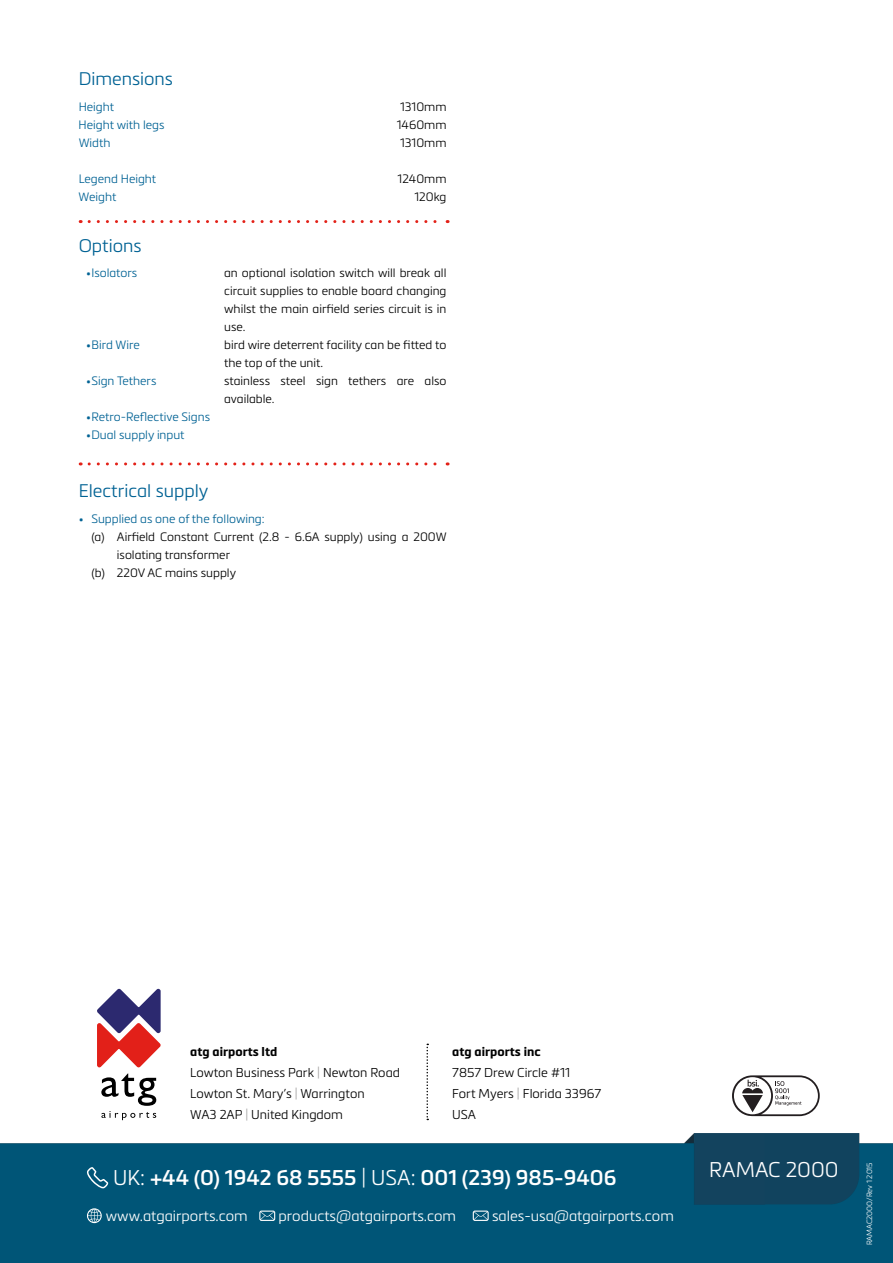
<style>
.page{position:relative;width:893px;height:1263px;background:#fff}
.page>*{position:absolute;margin:0;border:0;box-sizing:border-box;transform-origin:0 0}
.t1{font:600 21px "Metronic Pro";color:#fff}
.t2{font:300 21px "Metronic Pro";color:#fff}
.t3{font:300 18px "Metronic Pro";color:#006294}
.t4{font:300 14.55px "Metronic Pro";color:#fff}
.t5{font:300 12.75px "Metronic Pro";color:#000}
.t6{font:700 12.75px "Metronic Pro";color:#000}
.t7{font:300 12px/18px "Metronic Pro";color:#000}
.t8{font:300 12px "Metronic Pro";color:#006294}
.t9{font:300 7.5px "Metronic Pro";color:#fff}
.s1{color:#9b9a9a}
.s2{font-weight:300}
</style>
<div class="page">
<img style="left:0;top:1120px;width:893px;height:143px">
<svg style="left:87px;top:1208px;width:15px;height:15px"></svg>
<svg style="left:259px;top:1210px;width:16px;height:11px"></svg>
<svg style="left:473px;top:1210px;width:16px;height:11px"></svg>
<svg style="left:87px;top:1167px;width:21px;height:21px"></svg>
<svg style="left:426px;top:1044px;width:2px;height:76px"></svg>
<svg style="left:97px;top:989px;width:64px;height:78px"></svg>
<svg style="left:101px;top:1073px;width:55px;height:47px"></svg>
<svg style="left:732px;top:1075px;width:88px;height:41px"></svg>
<svg style="left:89px;top:220px;width:359px;height:3px"></svg>
<svg style="left:89px;top:462px;width:359px;height:3px"></svg>
<p class="t3" style="left:79px;top:67px;width:96px">Dimensions</p>
<p class="t8" style="left:79px;top:99px;width:37px">Height</p>
<p class="t7" style="left:400px;top:97px;width:48px">1310mm</p>
<p class="t8" style="left:79px;top:117px;width:87px">Height with legs</p>
<p class="t7" style="left:397px;top:115px;width:51px">1460mm</p>
<p class="t8" style="left:79px;top:135px;width:33px">Width</p>
<p class="t7" style="left:400px;top:133px;width:48px">1310mm</p>
<p class="t8" style="left:79px;top:171px;width:79px">Legend Height</p>
<p class="t7" style="left:398px;top:169px;width:50px">1240mm</p>
<p class="t8" style="left:79px;top:189px;width:39px">Weight</p>
<p class="t7" style="left:414px;top:187px;width:34px">120kg</p>
<p class="t3" style="left:79px;top:233px;width:64px">Options</p>
<p class="t8" style="left:86px;top:265px;width:53px">•Isolators</p>
<p class="t7" style="left:224px;top:263px;width:224px;text-align:justify">an optional isolation switch will break all circuit supplies to enable board changing whilst the main airfield series circuit is in use.</p>
<p class="t8" style="left:86px;top:337px;width:55px">•Bird Wire</p>
<p class="t7" style="left:224px;top:335px;width:224px">bird wire deterrent facility can be fitted to the top of the unit.</p>
<p class="t8" style="left:86px;top:373px;width:72px">•Sign Tethers</p>
<p class="t7" style="left:224px;top:371px;width:224px">stainless steel sign tethers are also available.</p>
<p class="t8" style="left:86px;top:409px;width:125px">•Retro-Reflective Signs</p>
<p class="t8" style="left:86px;top:427px;width:100px">•Dual supply input</p>
<p class="t3" style="left:79px;top:479px;width:131px">Electrical supply</p>
<p class="t8" style="left:79px;top:511px;width:187px">• Supplied as one of the following:</p>
<p class="t7" style="left:117px;top:527px;width:331px;text-indent:-26px">(a) Airfield Constant Current (2.8 - 6.6A supply) using a 200W isolating transformer</p>
<p class="t7" style="left:91px;top:563px;width:146px">(b) 220V AC mains supply</p>
<p class="t6" style="left:190px;top:1044px;width:89px">atg airports ltd</p>
<p class="t5" style="left:190px;top:1064px;width:211px">Lowton Business Park <span class="s1">|</span> Newton Road</p>
<p class="t5" style="left:190px;top:1085px;width:176px">Lowton St. Mary’s <span class="s1">|</span> Warrington</p>
<p class="t5" style="left:190px;top:1106px;width:154px">WA3 2AP <span class="s1">|</span> United Kingdom</p>
<p class="t6" style="left:452px;top:1044px;width:90px">atg airports inc</p>
<p class="t5" style="left:452px;top:1064px;width:119px">7857 Drew Circle #11</p>
<p class="t5" style="left:452px;top:1085px;width:150px">Fort Myers <span class="s1">|</span> Florida 33967</p>
<p class="t5" style="left:452px;top:1106px;width:25px">USA</p>
<p class="t1" style="left:113px;top:1165px;width:505px"><span class="s2">UK:</span> +44 (0) 1942 68 5555 <span class="s2">| USA:</span> 001 (239) 985-9406</p>
<p class="t4" style="left:106px;top:1206px;width:143px">www.atgairports.com</p>
<p class="t4" style="left:279px;top:1206px;width:179px">products@atgairports.com</p>
<p class="t4" style="left:492px;top:1206px;width:183px">sales-usa@atgairports.com</p>
<p class="t2" style="left:709px;top:1155px;width:131px">RAMAC 2000</p>
<p class="t9" style="left:864px;top:1245px;width:84px;rotate:-90deg">RAMAC2000/Rev 1 2015</p>
</div>
